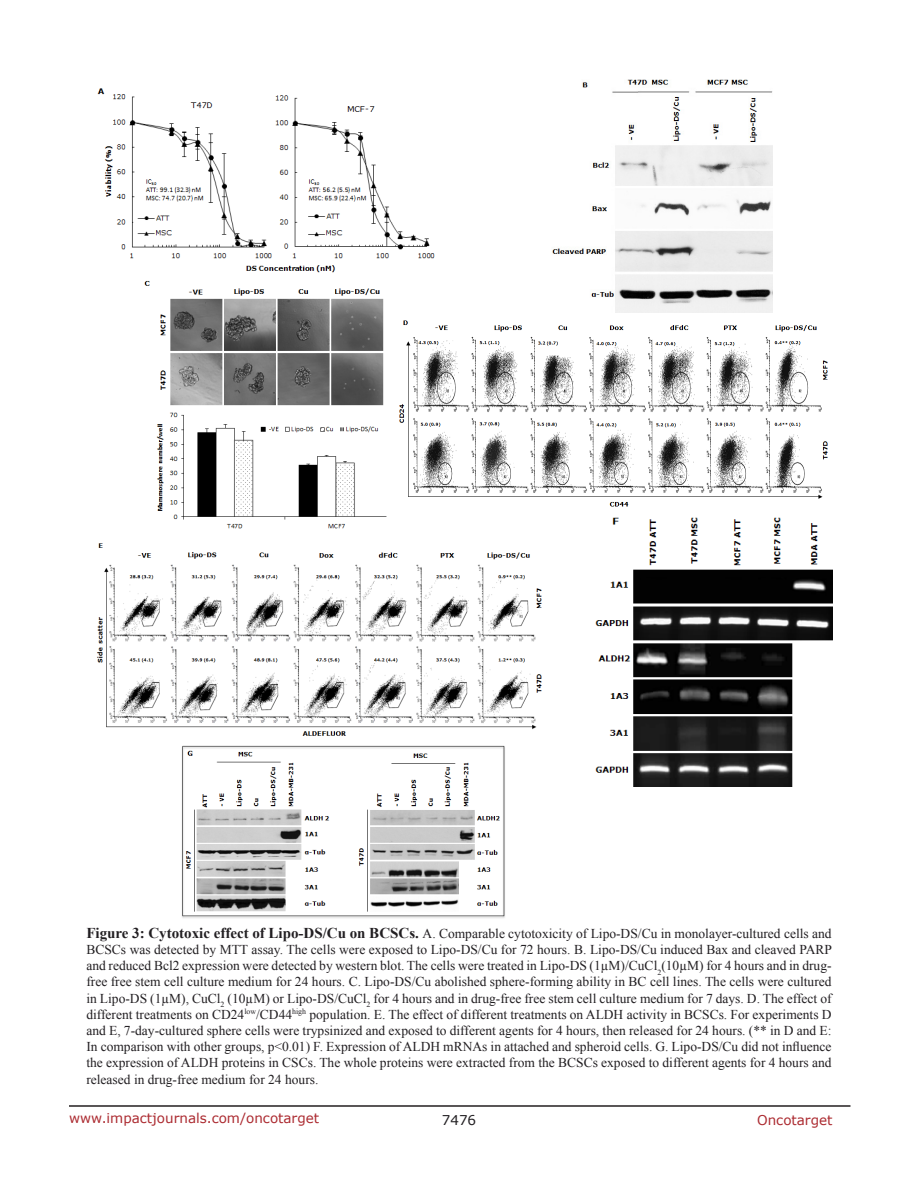
<style>
.page{position:relative;width:918px;height:1188px;background:#fff}
.page>*{position:absolute;margin:0;border:0;box-sizing:border-box;transform-origin:0 0}
.FigureText{font:13.5px/16.2px "Times New Roman";color:#221f22;text-align:justify}
.t1{font:13.5px "Verdana";color:#ac2b31}
.t2{font:13.5px "Verdana";color:#221f22}
.s1{font-weight:700;font-size:15px}
</style>
<div class="page">
<hr style="left:69px;top:1105px;width:781px;height:2px;background:#231f20">
<img style="left:97px;top:88px;width:338px;height:185px">
<img style="left:552px;top:79px;width:220px;height:234px">
<img style="left:144px;top:281px;width:243px;height:248px">
<img style="left:399px;top:320px;width:429px;height:187px">
<img style="left:96px;top:543px;width:446px;height:193px">
<img style="left:595px;top:517px;width:237px;height:270px">
<img style="left:182px;top:745px;width:323px;height:173px">
<p class="FigureText" style="left:86px;top:925px;width:747px"><span class="s1">Figure 3: Cytotoxic effect of Lipo-DS/Cu on BCSCs.</span> A. Comparable cytotoxicity of Lipo-DS/Cu in monolayer-cultured cells and BCSCs was detected by MTT assay. The cells were exposed to Lipo-DS/Cu for 72 hours. B. Lipo-DS/Cu induced Bax and cleaved PARP and reduced Bcl2 expression were detected by western blot. The cells were treated in Lipo-DS (1µM)/CuCl<sub>2</sub>(10µM) for 4 hours and in drug&shy;free free stem cell culture medium for 24 hours. C. Lipo-DS/Cu abolished sphere-forming ability in BC cell lines. The cells were cultured in Lipo-DS (1µM), CuCl<sub>2</sub> (10µM) or Lipo-DS/CuCl<sub>2</sub> for 4 hours and in drug-free free stem cell culture medium for 7 days. D. The effect of different treatments on CD24<sup>low</sup>/CD44<sup>high</sup> population. E. The effect of different treatments on ALDH activity in BCSCs. For experiments D and E, 7-day-cultured sphere cells were trypsinized and exposed to different agents for 4 hours, then released for 24 hours. (** in D and E:<br>In comparison with other groups, p&lt;0.01) F. Expression of ALDH mRNAs in attached and spheroid cells. G. Lipo-DS/Cu did not influence the expression of ALDH proteins in CSCs. The whole proteins were extracted from the BCSCs exposed to different agents for 4 hours and released in drug-free medium for 24 hours.</p>
<p class="t1" style="left:69px;top:1109px;width:252px">www.impactjournals.com/oncotarget</p>
<p class="t2" style="left:442px;top:1111px;width:36px">7476</p>
<p class="t1" style="left:757px;top:1111px;width:77px">Oncotarget</p>
</div>
